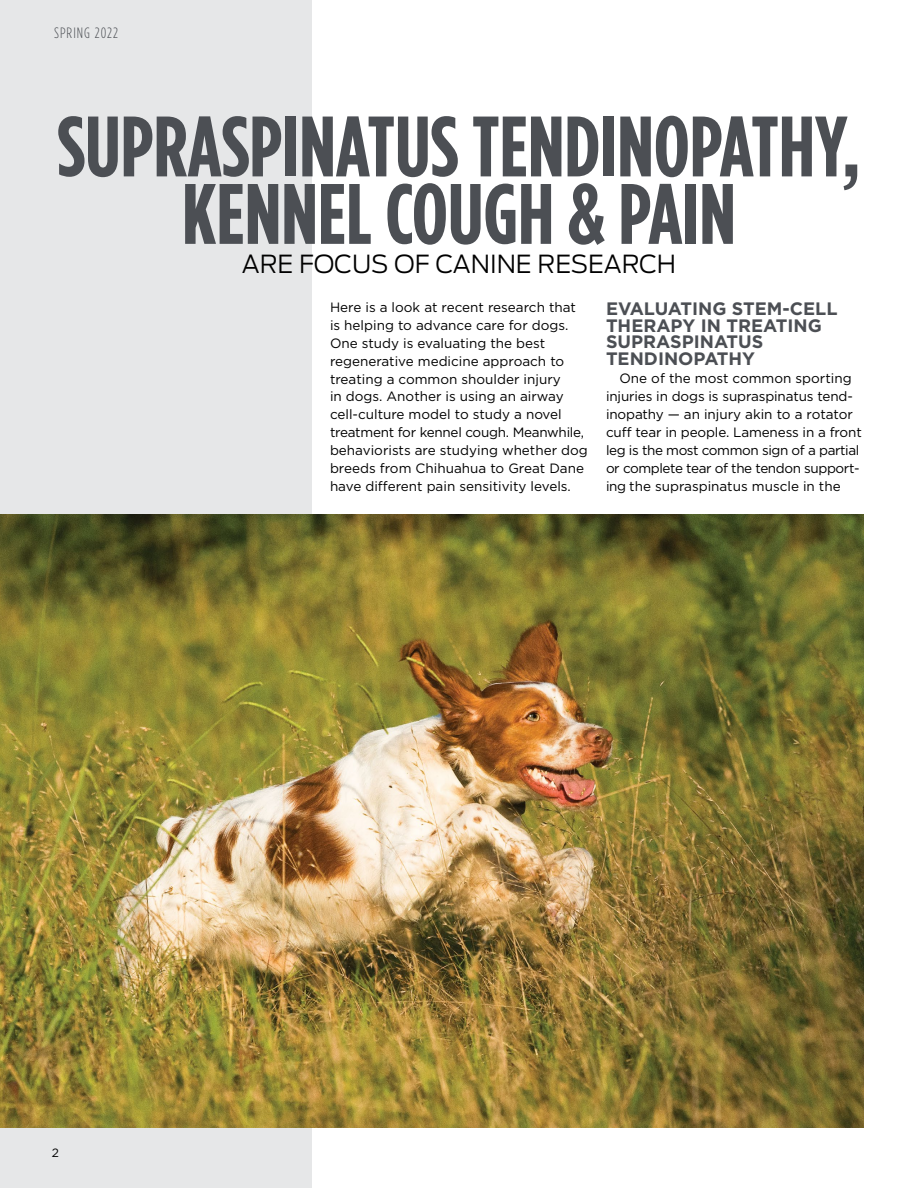
<style>
.page{position:relative;width:918px;height:1188px;background:#fff}
.page>*{position:absolute;margin:0;border:0;box-sizing:border-box;transform-origin:0 0}
.t1{font:700 85.5px/67.5px "Gotham Condensed";color:#4c4f54;text-align:center}
.t2{font:300 24.75px "Antenna";color:#000}
.t3{font:700 18px/16.5px "Gotham";color:#4c4f54}
.t4{font:300 15px "Gotham Condensed";letter-spacing:.07em;color:#4c4f54}
.t5{font:13.5px/18px "Gotham";color:#000}
.t6{font:12px "Gotham";color:#000}
</style>
<div class="page">
<div style="left:0;top:0;width:312px;height:1188px;background:#e6e7e8"></div>
<img style="left:0;top:514px;width:864px;height:614px">
<p class="t4" style="left:54px;top:24px;width:66px">SPRING 2022</p>
<h1 class="t1" style="left:57px;top:112px;width:805px">SUPRASPINATUS TENDINOPATHY,<br>KENNEL COUGH &amp; PAIN</h1>
<h2 class="t2" style="left:242px;top:249px;width:436px">ARE FOCUS OF CANINE RESEARCH</h2>
<p class="t6" style="left:52px;top:1145px;width:9px">2</p>
<p class="t5" style="left:330px;top:297px;width:259px">Here is a look at recent research that is helping to advance care for dogs.<br>One study is evaluating the best regenerative medicine approach to treating a common shoulder injury<br>in dogs. Another is using an airway cell-culture model to study a novel treatment for kennel cough. Meanwhile, behaviorists are studying whether dog breeds from Chihuahua to Great Dane have different pain sensitivity levels.</p>
<h3 class="t3" style="left:606px;top:300px;width:233px">EVALUATING STEM-CELL<br>THERAPY IN TREATING<br>SUPRASPINATUS<br>TENDINOPATHY</h3>
<p class="t5" style="left:606px;top:369px;width:257px;text-indent:14px">One of the most common sporting injuries in dogs is supraspinatus tend&shy;inopathy — an injury akin to a rotator cuff tear in people. Lameness in a front leg is the most common sign of a partial or complete tear of the tendon support&shy;ing the supraspinatus muscle in the</p>
</div>
